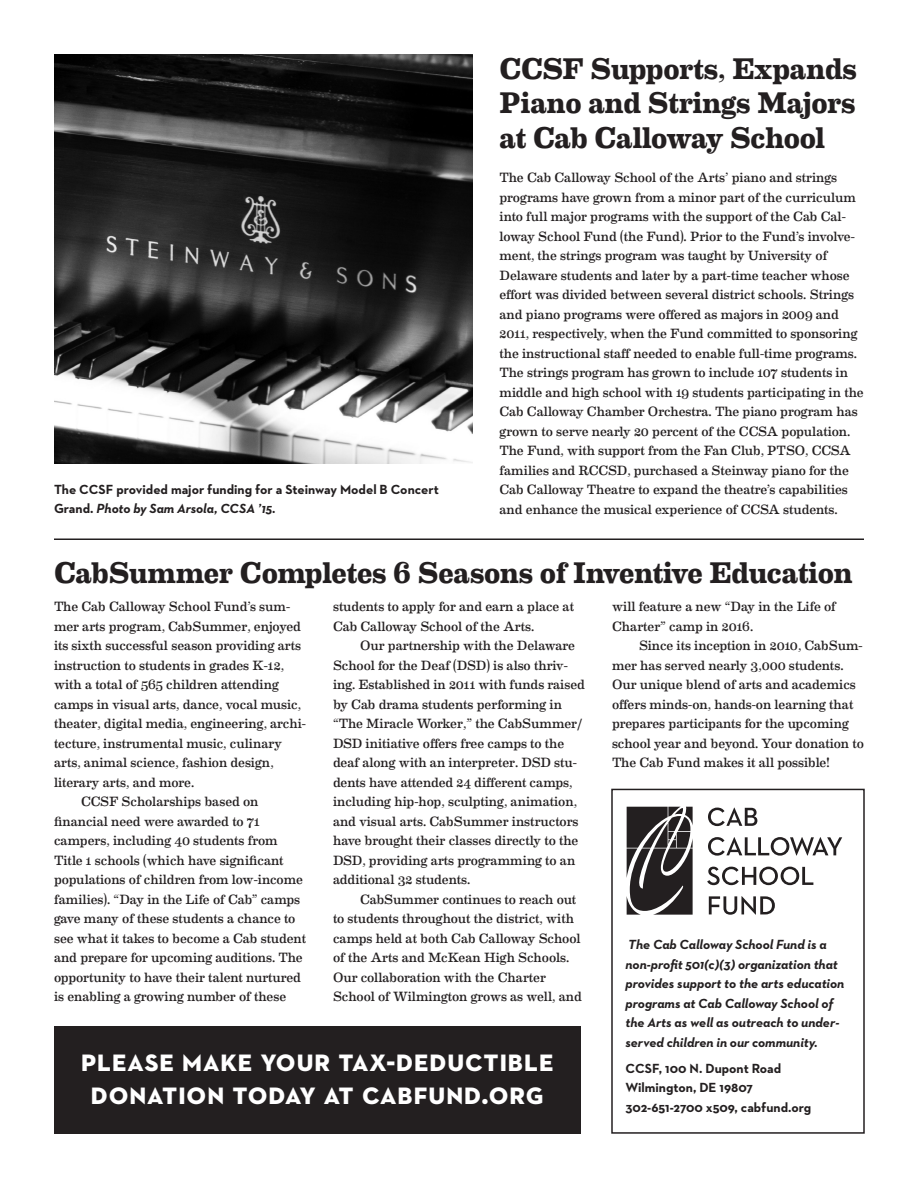
<style>
.page{position:relative;width:918px;height:1188px;background:#fff}
.page>*{position:absolute;margin:0;border:0;box-sizing:border-box;transform-origin:0 0}
.Captions{font:700 31.5px/33px "Neutraface 2 Text";letter-spacing:.01em;color:#fff;text-align:center}
.Headline{font:700 30px/34.5px "Eames Century Modern";letter-spacing:-.005em;color:#231f20;text-align:justify}
.Body{font:13.5px/19.5px "Eames Century Modern";letter-spacing:-.005em;color:#231f20}
.Captions-2{font:italic 700 13.5px/19.5px "Neutraface 2 Text";color:#231f20}
.Captions-3{font:700 13.5px/19.5px "Neutraface 2 Text";color:#231f20}
.s1{font-style:italic}
</style>
<div class="page">
<img style="left:54px;top:54px;width:418px;height:410px">
<hr style="left:54px;top:538px;width:810px;height:2px;background:#231f20">
<div style="left:54px;top:1026px;width:526px;height:108px;background:#231f20"></div>
<div style="left:611px;top:789px;width:254px;height:345px;border:2px solid #231f20"></div>
<svg style="left:627px;top:807px;width:66px;height:108px;background:#4f4c4d"></svg>
<svg style="left:708px;top:808px;width:49px;height:18px"></svg>
<svg style="left:708px;top:837px;width:134px;height:19px"></svg>
<svg style="left:707px;top:867px;width:106px;height:18px"></svg>
<svg style="left:709px;top:896px;width:66px;height:19px"></svg>
<p class="Captions-3" style="left:54px;top:479px;width:386px">The CCSF provided major funding for a Steinway Model B Concert<br>Grand. <span class="s1">Photo by Sam Arsola, CCSA ’15.</span></p>
<p class="Headline" style="left:500px;top:49px;width:359px">CCSF Supports, Expands Piano and Strings Majors at Cab Calloway School</p>
<p class="Body" style="left:500px;top:167px;width:366px">The Cab Calloway School of the Arts’ piano and strings programs have grown from a minor part of the curriculum into full major programs with the support of the Cab Cal&shy;loway School Fund (the Fund). Prior to the Fund’s involve&shy;ment, the strings program was taught by University of Delaware students and later by a part-time teacher whose effort was divided between several district schools. Strings and piano programs were offered as majors in 2009 and 2011, respectively, when the Fund committed to sponsoring the instructional staff needed to enable full-time programs.<br>The strings program has grown to include 107 students in middle and high school with 19 students participating in the Cab Calloway Chamber Orchestra. The piano program has grown to serve nearly 20 percent of the CCSA population.<br>The Fund, with support from the Fan Club, PTSO, CCSA families and RCCSD, purchased a Steinway piano for the Cab Calloway Theatre to expand the theatre’s capabilities and enhance the musical experience of CCSA students.</p>
<p class="Headline" style="left:54px;top:554px;width:800px">CabSummer Completes 6 Seasons of Inventive Education</p>
<p class="Body" style="left:54px;top:596px;width:254px">The Cab Calloway School Fund’s sum&shy;mer arts program, CabSummer, enjoyed its sixth successful season providing arts instruction to students in grades K-12, with a total of 565 children attending camps in visual arts, dance, vocal music, theater, digital media, engineering, archi&shy;tecture, instrumental music, culinary arts, animal science, fashion design, literary arts, and more.</p>
<p class="Body" style="left:54px;top:791px;width:254px;text-indent:27px">CCSF Scholarships based on financial need were awarded to 71 campers, including 40 students from Title 1 schools (which have significant populations of children from low-income families). “Day in the Life of Cab” camps gave many of these students a chance to see what it takes to become a Cab student and prepare for upcoming auditions. The opportunity to have their talent nurtured is enabling a growing number of these</p>
<p class="Body" style="left:612px;top:596px;width:225px">will feature a new “Day in the Life of<br>Charter” camp in 2016.</p>
<p class="Body" style="left:612px;top:635px;width:253px;text-indent:27px">Since its inception in 2010, CabSum&shy;mer has served nearly 3,000 students.<br>Our unique blend of arts and academics offers minds-on, hands-on learning that prepares participants for the upcoming school year and beyond. Your donation to The Cab Fund makes it all possible!</p>
<p class="Body" style="left:333px;top:596px;width:243px">students to apply for and earn a place at<br>Cab Calloway School of the Arts.</p>
<p class="Body" style="left:333px;top:635px;width:254px;text-indent:27px">Our partnership with the Delaware School for the Deaf (DSD) is also thriv&shy;ing. Established in 2011 with funds raised by Cab drama students performing in “The Miracle Worker,” the CabSummer/ DSD initiative offers free camps to the deaf along with an interpreter. DSD stu&shy;dents have attended 24 different camps, including hip-hop, sculpting, animation, and visual arts. CabSummer instructors have brought their classes directly to the DSD, providing arts programming to an additional 32 students.</p>
<p class="Body" style="left:333px;top:888px;width:251px;text-indent:27px">CabSummer continues to reach out to students throughout the district, with camps held at both Cab Calloway School of the Arts and McKean High Schools.<br>Our collaboration with the Charter School of Wilmington grows as well, and</p>
<p class="Captions-2" style="left:626px;top:935px;width:220px">The Cab Calloway School Fund is a non-profit 501(c)(3) organization that provides support to the arts education programs at Cab Calloway School of the Arts as well as outreach to under&shy;served children in our community.</p>
<p class="Captions-3" style="left:626px;top:1059px;width:187px">CCSF, 100 N. Dupont Road<br>Wilmington, DE 19807<br>302-651-2700 x509, cabfund.org</p>
<p class="Captions" style="left:81px;top:1043px;width:475px">Please make your tax-deductible donation today at cabfund.org</p>
</div>
